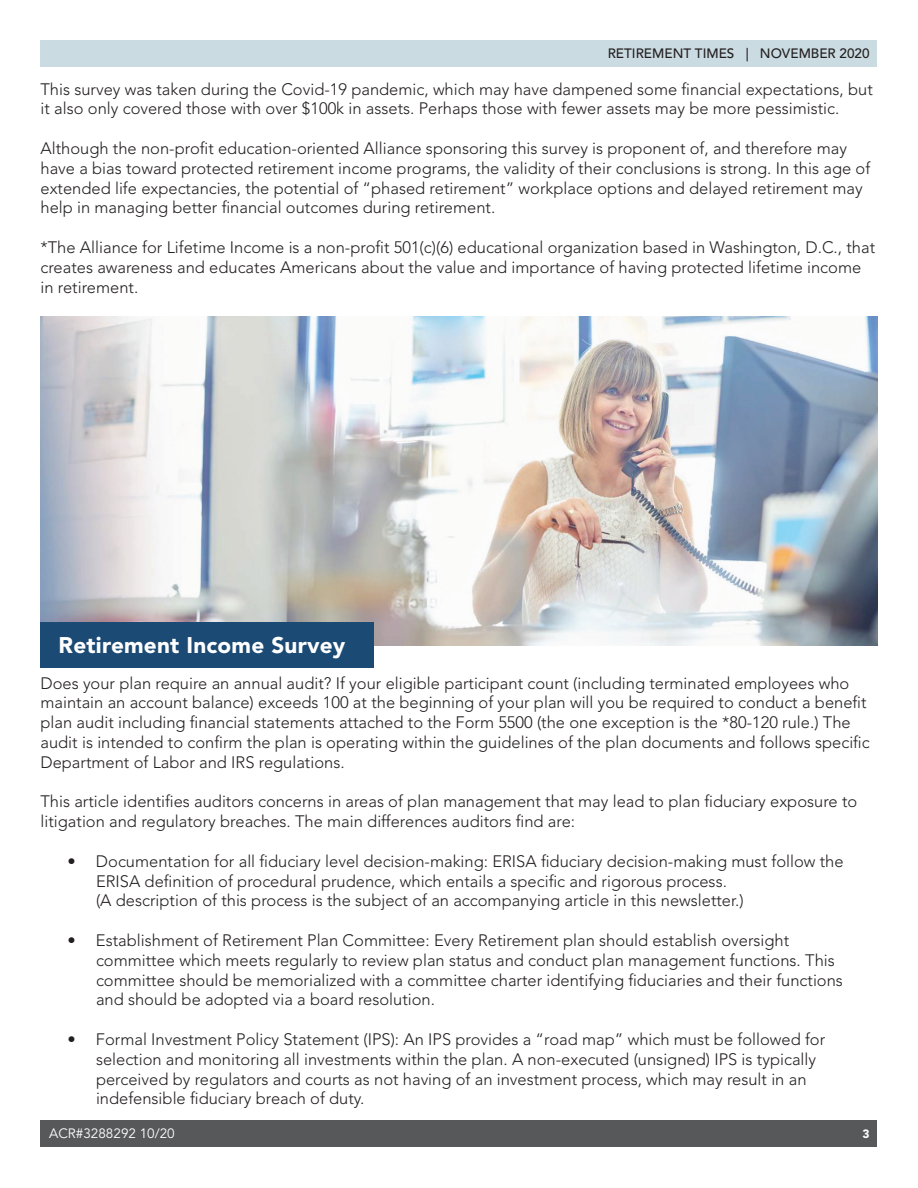
<style>
.page{position:relative;width:918px;height:1188px;background:#fff}
.page>*{position:absolute;margin:0;border:0;box-sizing:border-box;transform-origin:0 0}
.t1{font:900 22.5px "Avenir LT Std";letter-spacing:.01em;color:#fff}
.t2{font:300 16.5px/19.8px "Avenir LT Std";color:#231f20}
.t3{font:500 13.5px "Avenir LT Std";color:#231f20}
.t4{font:13.5px "Avenir LT Std";color:#fff}
.t5{font:900 12px "Avenir LT Std";color:#fff}
</style>
<div class="page">
<div style="left:40px;top:1120px;width:838px;height:28px;background:#57585a"></div>
<div style="left:40px;top:40px;width:838px;height:28px;background:#cbdbe2"></div>
<img style="left:40px;top:317px;width:838px;height:329px">
<div style="left:40px;top:622px;width:334px;height:45px;background:#1b4a74"></div>
<p class="t3" style="left:608px;top:46px;width:263px">RETIREMENT TIMES | NOVEMBER 2020</p>
<p class="t2" style="left:40px;top:79px;width:834px">This survey was taken during the Covid-19 pandemic, which may have dampened some financial expectations, but it also only covered those with over $100k in assets. Perhaps those with fewer assets may be more pessimistic.</p>
<p class="t2" style="left:40px;top:138px;width:831px">Although the non-profit education-oriented Alliance sponsoring this survey is proponent of, and therefore may have a bias toward protected retirement income programs, the validity of their conclusions is strong. In this age of extended life expectancies, the potential of “phased retirement” workplace options and delayed retirement may help in managing better financial outcomes during retirement.</p>
<p class="t2" style="left:40px;top:237px;width:836px">*The Alliance for Lifetime Income is a non-profit 501(c)(6) educational organization based in Washington, D.C., that creates awareness and educates Americans about the value and importance of having protected lifetime income in retirement.</p>
<p class="t1" style="left:59px;top:631px;width:288px">Retirement Income Survey</p>
<p class="t2" style="left:40px;top:673px;width:831px">Does your plan require an annual audit? If your eligible participant count (including terminated employees who maintain an account balance) exceeds 100 at the beginning of your plan will you be required to conduct a benefit plan audit including financial statements attached to the Form 5500 (the one exception is the *80-120 rule.) The audit is intended to confirm the plan is operating within the guidelines of the plan documents and follows specific Department of Labor and IRS regulations.</p>
<p class="t2" style="left:40px;top:792px;width:818px">This article identifies auditors concerns in areas of plan management that may lead to plan fiduciary exposure to litigation and regulatory breaches. The main differences auditors find are:</p>
<p class="t2" style="left:67px;top:851px;width:778px">• Documentation for all fiduciary level decision-making: ERISA fiduciary decision-making must follow the</p>
<p class="t2" style="left:96px;top:871px;width:632px">ERISA definition of procedural prudence, which entails a specific and rigorous process.</p>
<p class="t2" style="left:96px;top:891px;width:649px">(A description of this process is the subject of an accompanying article in this newsletter.)</p>
<p class="t2" style="left:67px;top:930px;width:723px">• Establishment of Retirement Plan Committee: Every Retirement plan should establish oversight</p>
<p class="t2" style="left:96px;top:950px;width:740px">committee which meets regularly to review plan status and conduct plan management functions. This</p>
<p class="t2" style="left:96px;top:970px;width:748px">committee should be memorialized with a committee charter identifying fiduciaries and their functions</p>
<p class="t2" style="left:96px;top:990px;width:341px">and should be adopted via a board resolution.</p>
<p class="t2" style="left:67px;top:1029px;width:759px">• Formal Investment Policy Statement (IPS): An IPS provides a “road map” which must be followed for</p>
<p class="t2" style="left:96px;top:1049px;width:722px">selection and monitoring all investments within the plan. A non-executed (unsigned) IPS is typically</p>
<p class="t2" style="left:96px;top:1069px;width:712px">perceived by regulators and courts as not having of an investment process, which may result in an</p>
<p class="t2" style="left:96px;top:1089px;width:270px">indefensible fiduciary breach of duty.</p>
<p class="t4" style="left:49px;top:1126px;width:127px">ACR#3288292 10/20</p>
<p class="t5" style="left:863px;top:1126px;width:9px">3</p>
</div>
